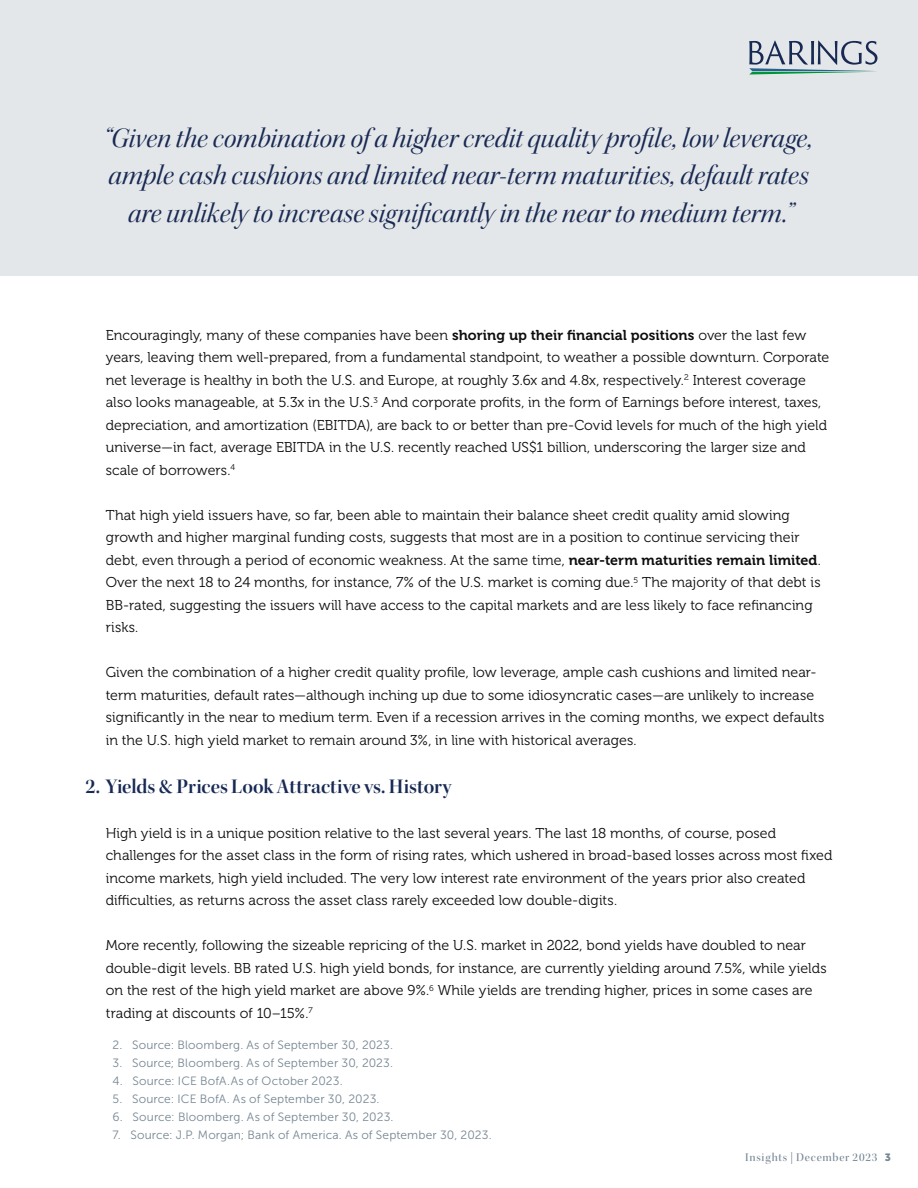
<style>
.page{position:relative;width:918px;height:1188px;background:#fff}
.page>*{position:absolute;margin:0;border:0;box-sizing:border-box;transform-origin:0 0}
.t1{font:28.5px/37.5px "Kepler Std It Disp";color:#182a54;text-align:center}
.t2{font:21px "Kepler Std Semibold Disp";color:#182a54}
.t3{font:14.25px/22.5px "Museo 300";color:#0d0d0d}
.t4{font:12px "Museo Sans 300";letter-spacing:.015em;color:#768693}
.t5{font:12px "Kepler Std Medium Disp";letter-spacing:.065em;color:#768693}
.s1{font-family:"Museo 700"}
.s2{font-family:"Museo Sans 900";font-size:10.5px}
</style>
<div class="page">
<div style="left:0;top:0;width:918px;height:276px;background:#e4e7e9"></div>
<svg style="left:749px;top:40px;width:129px;height:35px"></svg>
<p class="t1" style="left:103px;top:120px;width:711px">“Given the combination of a higher credit quality profile, low leverage, ample cash cushions and limited near-term maturities, default rates are unlikely to increase significantly in the near to medium term.”</p>
<p class="t3" style="left:106px;top:324px;width:725px">Encouragingly, many of these companies have been <span class="s1">shoring up their financial positions</span> over the last few years, leaving them well-prepared, from a fundamental standpoint, to weather a possible downturn. Corporate net leverage is healthy in both the U.S. and Europe, at roughly 3.6x and 4.8x, respectively.<sup>2</sup> Interest coverage also looks manageable, at 5.3x in the U.S.<sup>3</sup> And corporate profits, in the form of Earnings before interest, taxes, depreciation, and amortization (EBITDA), are back to or better than pre-Covid levels for much of the high yield universe—in fact, average EBITDA in the U.S. recently reached US$1 billion, underscoring the larger size and scale of borrowers.<sup>4</sup></p>
<p class="t3" style="left:106px;top:504px;width:717px">That high yield issuers have, so far, been able to maintain their balance sheet credit quality amid slowing growth and higher marginal funding costs, suggests that most are in a position to continue servicing their debt, even through a period of economic weakness. At the same time, <span class="s1">near-term maturities remain limited</span>.<br>Over the next 18 to 24 months, for instance, 7% of the U.S. market is coming due.<sup>5</sup> The majority of that debt is BB-rated, suggesting the issuers will have access to the capital markets and are less likely to face refinancing risks.</p>
<p class="t3" style="left:106px;top:662px;width:720px">Given the combination of a higher credit quality profile, low leverage, ample cash cushions and limited near&shy;term maturities, default rates—although inching up due to some idiosyncratic cases—are unlikely to increase significantly in the near to medium term. Even if a recession arrives in the coming months, we expect defaults in the U.S. high yield market to remain around 3%, in line with historical averages.</p>
<p class="t2" style="left:86px;top:774px;width:367px">2. Yields &amp; Prices Look Attractive vs. History</p>
<p class="t3" style="left:106px;top:822px;width:728px">High yield is in a unique position relative to the last several years. The last 18 months, of course, posed challenges for the asset class in the form of rising rates, which ushered in broad-based losses across most fixed income markets, high yield included. The very low interest rate environment of the years prior also created difficulties, as returns across the asset class rarely exceeded low double-digits.</p>
<p class="t3" style="left:106px;top:935px;width:722px">More recently, following the sizeable repricing of the U.S. market in 2022, bond yields have doubled to near double-digit levels. BB rated U.S. high yield bonds, for instance, are currently yielding around 7.5%, while yields on the rest of the high yield market are above 9%.<sup>6</sup> While yields are trending higher, prices in some cases are trading at discounts of 10–15%.<sup>7</sup></p>
<p class="t4" style="left:112px;top:1039px;width:282px">2. Source: Bloomberg. As of September 30, 2023.</p>
<p class="t4" style="left:112px;top:1057px;width:282px">3. Source; Bloomberg. As of September 30, 2023.</p>
<p class="t4" style="left:112px;top:1075px;width:232px">4. Source: ICE BofA.As of October 2023.</p>
<p class="t4" style="left:112px;top:1093px;width:269px">5. Source: ICE BofA. As of September 30, 2023.</p>
<p class="t4" style="left:112px;top:1111px;width:283px">6. Source: Bloomberg. As of September 30, 2023.</p>
<p class="t4" style="left:112px;top:1129px;width:381px">7. Source: J.P. Morgan; Bank of America. As of September 30, 2023.</p>
<p class="t5" style="left:745px;top:1150px;width:147px">Insights | December 2023 <span class="s2">3</span></p>
</div>
